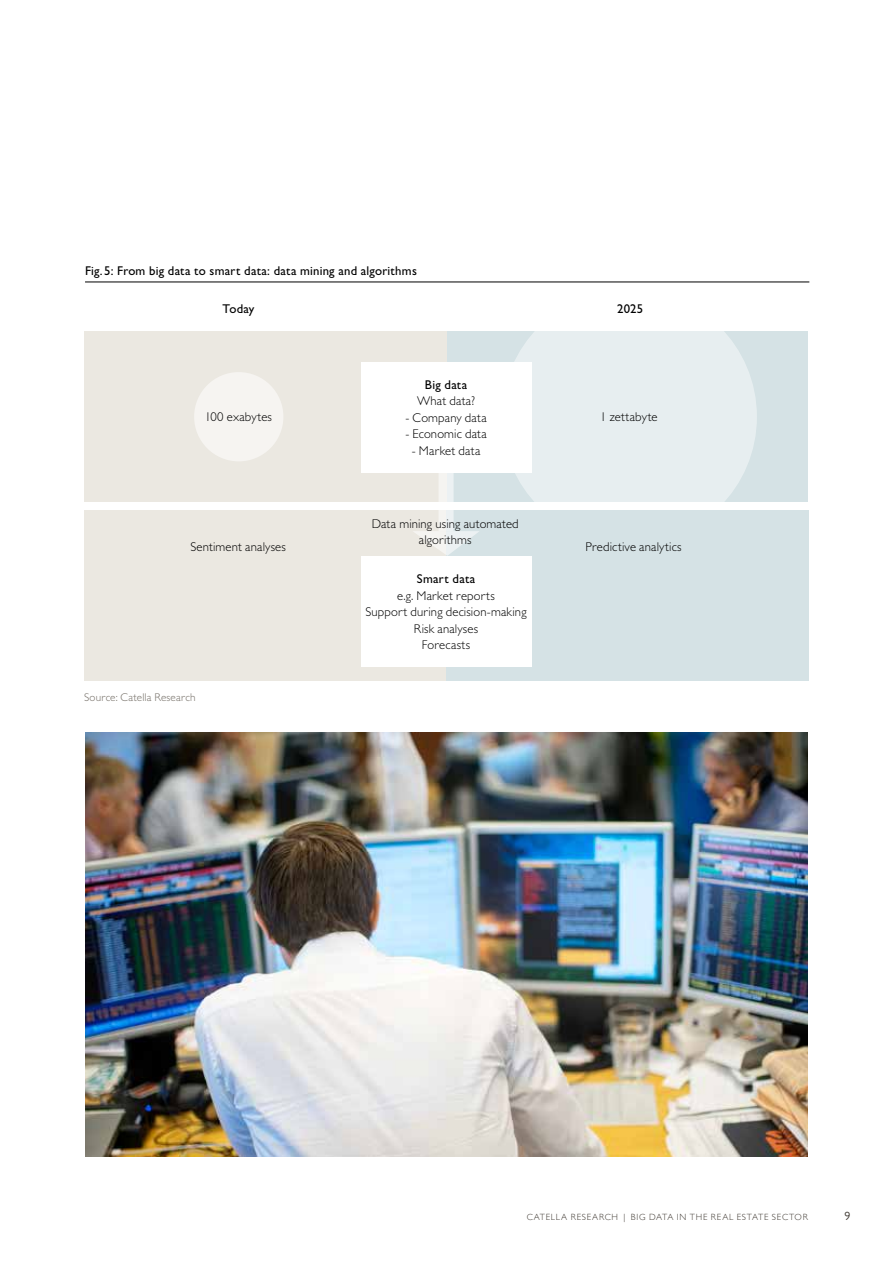
<style>
.page{position:relative;width:893px;height:1263px;background:#fff}
.page>*{position:absolute;margin:0;border:0;box-sizing:border-box;transform-origin:0 0}
.t1{font:300 12.75px/16.5px "Gill Sans MT Pro";letter-spacing:.015em;color:#000;text-align:center}
.t2{font:500 12.75px "Gill Sans MT Pro";letter-spacing:.02em;color:#000}
.t3{font:12px "Gill Sans MT Pro";color:#413b34}
.t4{font:300 11.25px "Gill Sans MT Pro";letter-spacing:.015em;color:#746e66}
.t5{font:300 9px "Gill Sans";letter-spacing:.085em;color:#413b34}
</style>
<div class="page">
<img style="left:85px;top:733px;width:723px;height:424px">
<div style="left:446px;top:332px;width:362px;height:170px;background:#d5e2e5"></div>
<svg style="left:502px;top:289px;width:255px;height:255px;fill:#e7eef0"></svg>
<div style="left:84px;top:332px;width:362px;height:170px;background:#ebe8e1"></div>
<div style="left:84px;top:510px;width:362px;height:170px;background:#ebe8e1"></div>
<div style="left:446px;top:510px;width:363px;height:170px;background:#d5e2e5"></div>
<hr style="left:85px;top:282px;width:724px;height:1px;background:#000">
<div style="left:194px;top:372px;width:89px;height:89px;background:#f6f4f1;border-radius:50%"></div>
<div style="left:439px;top:469px;width:15px;height:62px;background:#f5f4f3"></div>
<svg style="left:413px;top:531px;width:66px;height:25px"></svg>
<div style="left:361px;top:362px;width:170px;height:110px;background:#fff"></div>
<div style="left:361px;top:556px;width:170px;height:111px;background:#fff"></div>
<p class="t2" style="left:85px;top:263px;width:333px">Fig. 5: From big data to smart data: data mining and algorithms</p>
<p class="t2" style="left:223px;top:301px;width:33px">Today</p>
<p class="t2" style="left:617px;top:301px;width:28px">2025</p>
<p class="t2" style="left:425px;top:377px;width:44px">Big data</p>
<p class="t1" style="left:417px;top:392px;width:59px">What data?</p>
<p class="t1" style="left:405px;top:409px;width:83px">- Company data</p>
<p class="t1" style="left:405px;top:425px;width:83px">- Economic data</p>
<p class="t1" style="left:412px;top:442px;width:70px">- Market data</p>
<p class="t1" style="left:205px;top:408px;width:69px">100 exabytes</p>
<p class="t1" style="left:600px;top:408px;width:59px">1 zettabyte</p>
<p class="t1" style="left:372px;top:515px;width:148px">Data mining using automated algorithms</p>
<p class="t1" style="left:190px;top:538px;width:97px">Sentiment analyses</p>
<p class="t1" style="left:585px;top:538px;width:98px">Predictive analytics</p>
<p class="t4" style="left:84px;top:690px;width:113px">Source: Catella Research</p>
<p class="t2" style="left:417px;top:571px;width:60px">Smart data</p>
<p class="t1" style="left:365px;top:587px;width:163px">e.g. Market reports<br>Support during decision-making<br>Risk analyses<br>Forecasts</p>
<p class="t5" style="left:527px;top:1210px;width:283px">CATELLA RESEARCH | BIG DATA IN THE REAL ESTATE SECTOR</p>
<p class="t3" style="left:844px;top:1209px;width:7px">9</p>
</div>
